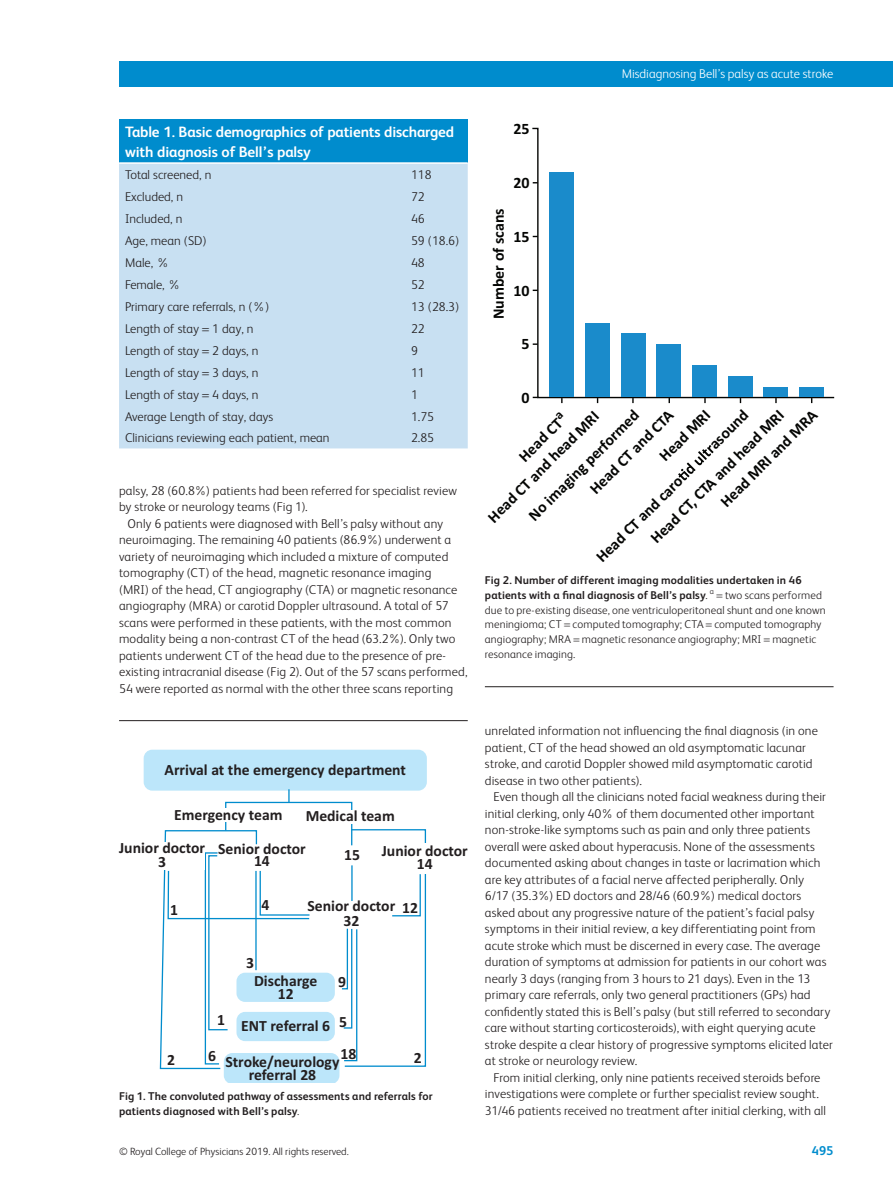
<style>
.page{position:relative;width:893px;height:1191px;background:#fff}
.page>*{position:absolute;margin:0;border:0;box-sizing:border-box;transform-origin:0 0}
.t1{font:700 15.9px "Calibri";color:#040503}
.t2{font:700 15.6px/13px "Calibri";color:#231f20;text-align:center}
.t3{font:700 15px/20.2px "FS Albert";letter-spacing:-.01em;color:#fff}
.t4{font:300 12.75px/16.5px "FS Albert";letter-spacing:.01em;color:#231f20}
.t5{font:300 12.75px "FS Albert";color:#fff}
.t6{font:700 12.75px "FS Albert";color:#008ccd}
.t7{font:300 11.25px/14.7px "FS Albert";letter-spacing:.01em;color:#231f20}
.t8{font:700 11.25px/14.7px "FS Albert";letter-spacing:.01em;color:#231f20}
.t9{font:300 10.5px "FS Albert";color:#231f20}
.t10{font:300 7.8px "FS Albert";color:#231f20}
.s1{font-weight:300}
</style>
<div class="page">
<div style="left:119px;top:62px;width:774px;height:25px;background:#008ccd"></div>
<div style="left:119px;top:119px;width:349px;height:44px;background:#008ccd"></div>
<div style="left:119px;top:164px;width:349px;height:284px;background:#c8e0f2"></div>
<hr style="left:119px;top:162px;width:349px;height:2px;background:#fff">
<hr style="left:119px;top:720px;width:349px;height:1px;background:#231f20">
<div style="left:144px;top:749px;width:283px;height:41px;background:#bce6fa;border-radius:9px"></div>
<svg style="left:159px;top:789px;width:268px;height:293px"></svg>
<hr style="left:485px;top:686px;width:349px;height:1px;background:#231f20">
<svg style="left:678px;top:445px;width:35px;height:35px"></svg>
<svg style="left:532px;top:127px;width:302px;height:272px"></svg>
<div style="left:549px;top:171px;width:25px;height:225px;background:#1a8bcb"></div>
<div style="left:585px;top:323px;width:25px;height:73px;background:#1a8bcb"></div>
<div style="left:621px;top:333px;width:24px;height:63px;background:#1a8bcb"></div>
<div style="left:656px;top:343px;width:25px;height:53px;background:#1a8bcb"></div>
<div style="left:692px;top:365px;width:24px;height:31px;background:#1a8bcb"></div>
<div style="left:728px;top:376px;width:24px;height:20px;background:#1a8bcb"></div>
<div style="left:763px;top:387px;width:25px;height:9px;background:#1a8bcb"></div>
<div style="left:799px;top:387px;width:25px;height:9px;background:#1a8bcb"></div>
<svg style="left:202px;top:328px;width:7px;height:3px"></svg>
<svg style="left:202px;top:350px;width:7px;height:3px"></svg>
<svg style="left:202px;top:371px;width:7px;height:4px"></svg>
<svg style="left:202px;top:393px;width:7px;height:4px"></svg>
<p class="t3" style="left:125px;top:123px;width:331px">Table 1. Basic demographics of patients discharged with diagnosis of Bell’s palsy</p>
<p class="t4" style="left:125px;top:168px;width:88px">Total screened, n</p>
<p class="t4" style="left:411px;top:168px;width:22px">118</p>
<p class="t4" style="left:125px;top:190px;width:60px">Excluded, n</p>
<p class="t4" style="left:411px;top:190px;width:15px">72</p>
<p class="t4" style="left:125px;top:212px;width:59px">Included, n</p>
<p class="t4" style="left:411px;top:212px;width:15px">46</p>
<p class="t4" style="left:125px;top:234px;width:83px">Age, mean (SD)</p>
<p class="t4" style="left:411px;top:234px;width:50px">59 (18.6)</p>
<p class="t4" style="left:125px;top:256px;width:46px">Male, %</p>
<p class="t4" style="left:411px;top:256px;width:15px">48</p>
<p class="t4" style="left:125px;top:278px;width:57px">Female, %</p>
<p class="t4" style="left:411px;top:278px;width:15px">52</p>
<p class="t4" style="left:125px;top:299px;width:146px">Primary care referrals, n (%)</p>
<p class="t4" style="left:411px;top:299px;width:50px">13 (28.3)</p>
<p class="t4" style="left:125px;top:321px;width:130px">Length of stay 1 day, n</p>
<p class="t4" style="left:411px;top:321px;width:15px">22</p>
<p class="t4" style="left:125px;top:343px;width:135px">Length of stay 2 days, n</p>
<p class="t4" style="left:411px;top:343px;width:8px">9</p>
<p class="t4" style="left:125px;top:365px;width:135px">Length of stay 3 days, n</p>
<p class="t4" style="left:411px;top:365px;width:15px">11</p>
<p class="t4" style="left:125px;top:387px;width:135px">Length of stay 4 days, n</p>
<p class="t4" style="left:411px;top:387px;width:8px">1</p>
<p class="t4" style="left:125px;top:409px;width:150px">Average Length of stay, days</p>
<p class="t4" style="left:411px;top:409px;width:25px">1.75</p>
<p class="t4" style="left:125px;top:431px;width:206px">Clinicians reviewing each patient, mean</p>
<p class="t4" style="left:411px;top:431px;width:25px">2.85</p>
<p class="t4" style="left:119px;top:483px;width:339px">palsy, 28 (60.8%) patients had been referred for specialist review by stroke or neurology teams (Fig 1 ).</p>
<p class="t4" style="left:119px;top:516px;width:350px;text-indent:9px">Only 6 patients were diagnosed with Bell’s palsy without any neuroimaging. The remaining 40 patients (86.9%) underwent a variety of neuroimaging which included a mixture of computed tomography (CT) of the head, magnetic resonance imaging<br>(MRI) of the head, CT angiography (CTA) or magnetic resonance angiography (MRA) or carotid Doppler ultrasound. A total of 57 scans were performed in these patients, with the most common modality being a non-contrast CT of the head (63.2%). Only two patients underwent CT of the head due to the presence of pre&shy;existing intracranial disease (Fig 2 ). Out of the 57 scans performed, 54 were reported as normal with the other three scans reporting</p>
<p class="t2" style="left:165px;top:765px;width:243px">Arrival at the emergency department</p>
<p class="t2" style="left:174px;top:809px;width:110px">Emergency team</p>
<p class="t2" style="left:306px;top:810px;width:91px">Medical team</p>
<p class="t2" style="left:382px;top:845px;width:88px">Junior doctor<br>14</p>
<p class="t2" style="left:119px;top:841px;width:88px;line-height:14.4px">Junior doctor<br>3</p>
<p class="t2" style="left:218px;top:844px;width:89px;line-height:11.7px">Senior doctor<br>14</p>
<p class="t2" style="left:344px;top:850px;width:17px">15</p>
<p class="t2" style="left:170px;top:904px;width:9px">1</p>
<p class="t2" style="left:262px;top:900px;width:9px">4</p>
<p class="t2" style="left:246px;top:958px;width:9px">3</p>
<p class="t2" style="left:307px;top:901px;width:112px">Senior doctor 12</p>
<p class="t2" style="left:343px;top:915px;width:17px">32</p>
<p class="t2" style="left:167px;top:1055px;width:9px">2</p>
<p class="t2" style="left:254px;top:975px;width:65px">Discharge<br>12</p>
<p class="t2" style="left:241px;top:1021px;width:90px">ENT referral 6</p>
<p class="t2" style="left:225px;top:1056px;width:116px">Stroke/neurology referral 28</p>
<p class="t2" style="left:338px;top:976px;width:9px">9</p>
<p class="t2" style="left:217px;top:1014px;width:9px">1</p>
<p class="t2" style="left:339px;top:1006px;width:19px;line-height:32.7px;text-align:left">5<br>18</p>
<p class="t2" style="left:208px;top:1050px;width:9px">6</p>
<p class="t2" style="left:414px;top:1053px;width:9px">2</p>
<p class="t8" style="left:119px;top:1090px;width:315px">Fig 1. The convoluted pathway of assessments and referrals for patients diagnosed with Bell’s palsy<span class="s1">.</span></p>
<p class="t1" style="left:513px;top:123px;width:18px">25</p>
<p class="t1" style="left:493px;top:319px;width:112px;rotate:-90deg">Number of scans</p>
<p class="t1" style="left:513px;top:177px;width:18px">20</p>
<p class="t1" style="left:513px;top:231px;width:18px">15</p>
<p class="t1" style="left:513px;top:285px;width:18px">10</p>
<p class="t1" style="left:521px;top:339px;width:10px">5</p>
<p class="t1" style="left:521px;top:392px;width:10px">0</p>
<p class="t5" style="left:622px;top:69px;width:213px">Misdiagnosing Bell’s palsy as acute stroke</p>
<p class="t1" style="left:588px;top:487px;width:113px;rotate:-45deg">Head CT and CTA</p>
<p class="t1" style="left:527px;top:514px;width:151px;rotate:-45deg">No imaging performed</p>
<p class="t1" style="left:719px;top:500px;width:131px;rotate:-45deg">Head MRI and MRA</p>
<p class="t1" style="left:708px;top:443px;width:50px;rotate:-45deg">asound</p>
<p class="t1" style="left:517px;top:455px;width:62px;rotate:-45deg">Head CT<sup>a</sup></p>
<p class="t1" style="left:658px;top:455px;width:67px;rotate:-45deg">Head MRI</p>
<p class="t1" style="left:649px;top:537px;width:183px;rotate:-45deg">Head CT, CTA and head MRI</p>
<p class="t1" style="left:486px;top:516px;width:152px;rotate:-45deg">Head CT and head MRI</p>
<p class="t1" style="left:595px;top:556px;width:116px;rotate:-45deg">Head CT and caro</p>
<p class="t8" style="left:485px;top:574px;width:318px">Fig 2. Number of different imaging modalities undertaken in 46 patients with a final diagnosis of Bell’s palsy<span class="s1">.</span></p>
<p class="t10" style="left:710px;top:588px;width:6px">a</p>
<p class="t7" style="left:485px;top:589px;width:342px;text-indent:240px">two scans performed due to pre-existing disease, one ventriculoperitoneal shunt and one known meningioma; CT computed tomography; CTA computed tomography angiography; MRA magnetic resonance angiography; MRI magnetic resonance imaging.</p>
<p class="t4" style="left:485px;top:724px;width:334px">unrelated information not influencing the final diagnosis (in one patient, CT of the head showed an old asymptomatic lacunar stroke, and carotid Doppler showed mild asymptomatic carotid disease in two other patients).</p>
<p class="t4" style="left:485px;top:790px;width:349px;text-indent:9px">Even though all the clinicians noted facial weakness during their initial clerking, only 40% of them documented other important non-stroke-like symptoms such as pain and only three patients overall were asked about hyperacusis. None of the assessments documented asking about changes in taste or lacrimation which are key attributes of a facial nerve affected peripherally. Only<br>6/17 (35.3%) ED doctors and 28/46 (60.9%) medical doctors asked about any progressive nature of the patient’s facial palsy symptoms in their initial review, a key differentiating point from acute stroke which must be discerned in every case. The average duration of symptoms at admission for patients in our cohort was nearly 3 days (ranging from 3 hours to 21 days). Even in the 13 primary care referrals, only two general practitioners (GPs) had confidently stated this is Bell’s palsy (but still referred to secondary care without starting corticosteroids), with eight querying acute stroke despite a clear history of progressive symptoms elicited later at stroke or neurology review.</p>
<p class="t4" style="left:485px;top:1070px;width:343px;text-align:center">From initial clerking, only nine patients received steroids before investigations were complete or further specialist review sought.<br>31/46 patients received no treatment after initial clerking, with all</p>
<p class="t9" style="left:119px;top:1147px;width:231px">© Royal College of Physicians 2019. All rights reserved.</p>
<p class="t6" style="left:812px;top:1145px;width:23px">495</p>
</div>
